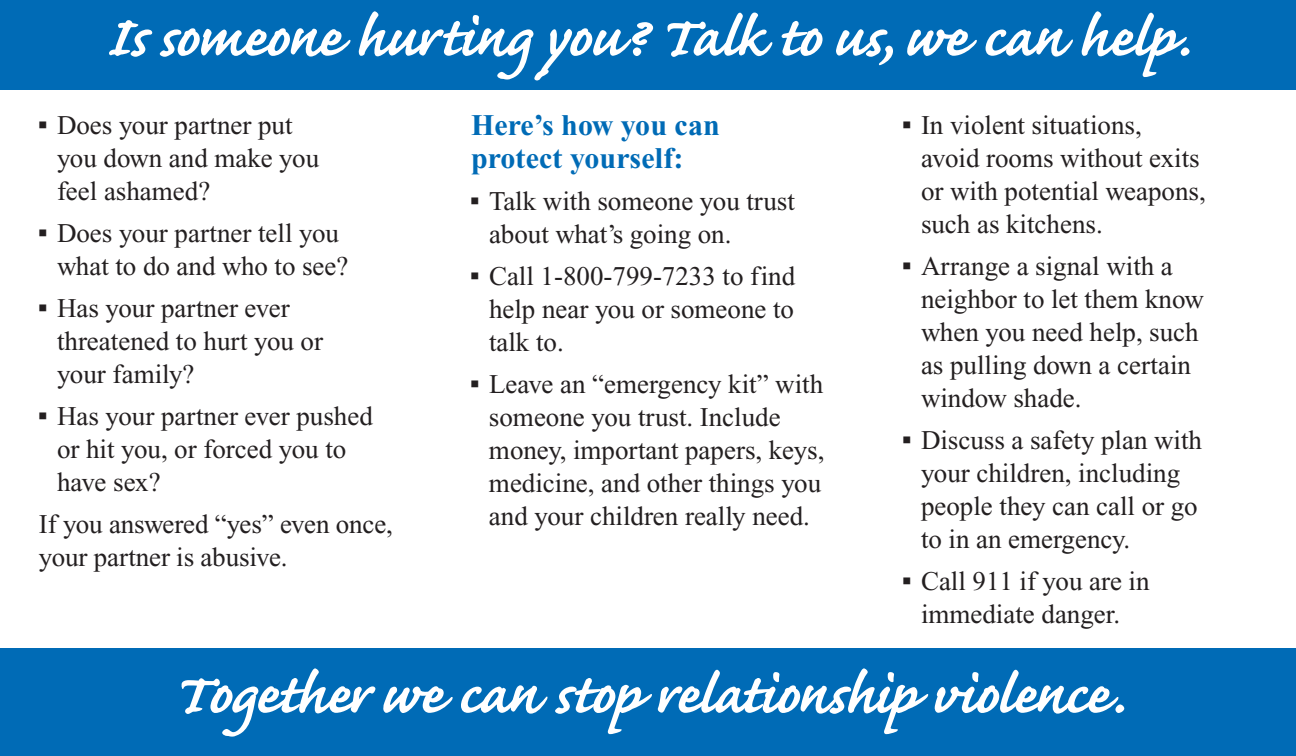
<style>
.page{position:relative;width:1296px;height:756px;background:#fff}
.page>*{position:absolute;margin:0;border:0;box-sizing:border-box;transform-origin:0 0}
.t1{font:700 72px "Caflisch Script";letter-spacing:-.025em;color:#fff}
.t2{font:700 30px/33px "Times";letter-spacing:.005em;color:#006bb6}
.t3{font:27px/33px "Times";color:#231f20}
.s1{font-family:"Universal Newswith Comm Pi"}
</style>
<div class="page">
<div style="left:0;top:648px;width:1296px;height:108px;background:#006bb6"></div>
<div style="left:0;top:0;width:1296px;height:90px;background:#006bb6"></div>
<h1 class="t1" style="left:106px;top:12px;width:1085px">Is someone hurting you? Talk to us, we can help.</h1>
<p class="t3" style="left:57px;top:111px;width:264px;text-indent:-18px"><span class="s1">▪</span> Does your partner put you down and make you feel ashamed?</p>
<p class="t3" style="left:57px;top:219px;width:293px;text-indent:-18px"><span class="s1">▪</span> Does your partner tell you what to do and who to see?</p>
<p class="t3" style="left:57px;top:294px;width:268px;text-indent:-18px"><span class="s1">▪</span> Has your partner ever threatened to hurt you or your family?</p>
<p class="t3" style="left:57px;top:402px;width:317px;text-indent:-18px"><span class="s1">▪</span> Has your partner ever pushed or hit you, or forced you to have sex?</p>
<p class="t3" style="left:39px;top:510px;width:355px">If you answered “yes” even once, your partner is abusive.</p>
<p class="t2" style="left:471px;top:111px;width:250px">Here’s how you can protect yourself:</p>
<p class="t3" style="left:489px;top:187px;width:307px;text-indent:-18px"><span class="s1">▪</span> Talk with someone you trust about what’s going on.</p>
<p class="t3" style="left:489px;top:262px;width:308px;text-align:justify;text-indent:-18px"><span class="s1">▪</span> Call 1-800-799-7233 to find help near you or someone to talk to.</p>
<p class="t3" style="left:489px;top:370px;width:337px;text-indent:-18px"><span class="s1">▪</span> Leave an “emergency kit” with someone you trust. Include money, important papers, keys, medicine, and other things you and your children really need.</p>
<p class="t3" style="left:921px;top:111px;width:286px;text-indent:-18px"><span class="s1">▪</span> In violent situations, avoid rooms without exits or with potential weapons, such as kitchens.</p>
<p class="t3" style="left:921px;top:252px;width:285px;text-indent:-18px"><span class="s1">▪</span> Arrange a signal with a neighbor to let them know when you need help, such as pulling down a certain window shade.</p>
<p class="t3" style="left:921px;top:426px;width:283px;text-indent:-18px"><span class="s1">▪</span> Discuss a safety plan with your children, including people they can call or go to in an emergency.</p>
<p class="t3" style="left:903px;top:567px;width:248px;text-align:center"><span class="s1">▪</span> Call 911 if you are in immediate danger.</p>
<h1 class="t1" style="left:172px;top:669px;width:954px">Together we can stop relationship violence.</h1>
</div>
